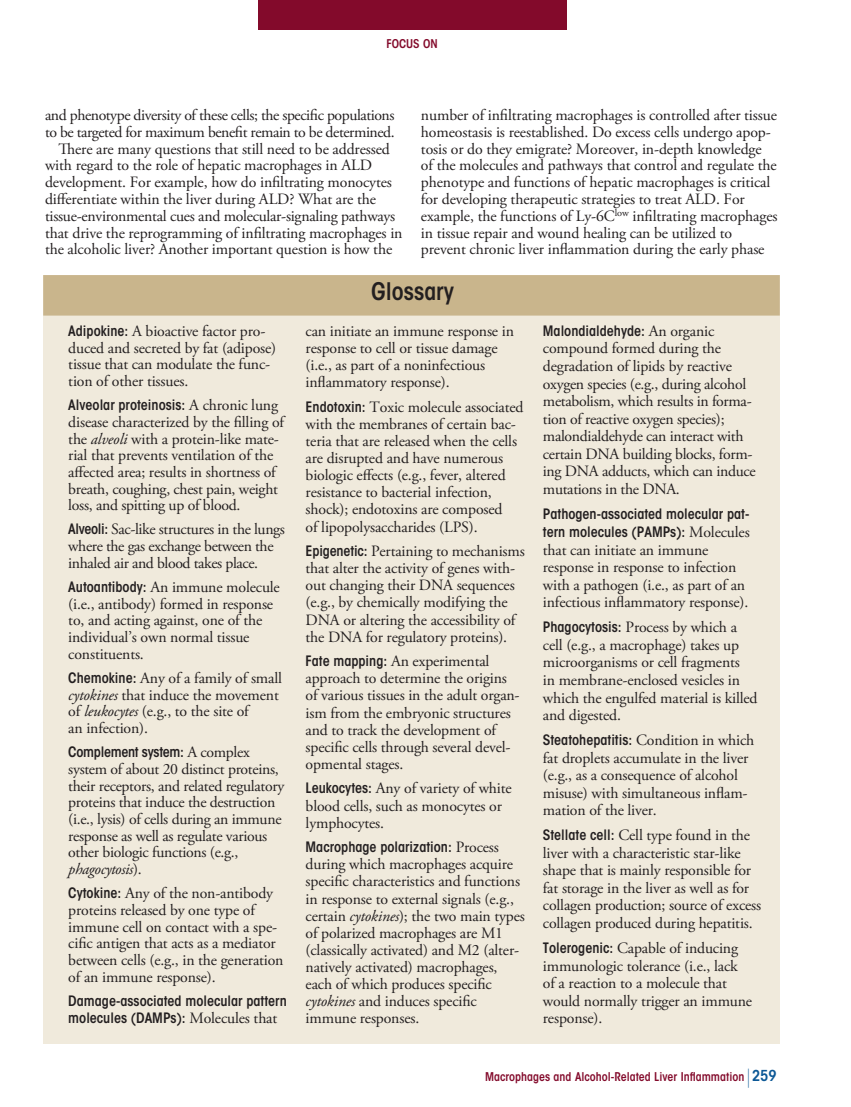
<style>
.page{position:relative;width:851px;height:1107px;background:#fff}
.page>*{position:absolute;margin:0;border:0;box-sizing:border-box;transform-origin:0 0}
.Sidebar_Head{font:600 condensed 24px "ITC Avant Garde Std";color:#231f20}
.Glossary_Name{font:15.75px/17.1px "Adobe Garamond Pro";letter-spacing:-.01em;color:#231f20}
.BT{font:15.75px/16.8px "Adobe Garamond Pro";letter-spacing:-.01em;color:#231f20}
.BT_1st{font:15.75px/16.8px "Adobe Garamond Pro";letter-spacing:-.03em;color:#231f20}
.Glossary_Name-2{font:600 condensed 14.25px/17.4px "ITC Avant Garde Std";color:#231f20}
.Glossary_Name-3{font:600 condensed 14.25px "ITC Avant Garde Std";letter-spacing:-.02em;color:#231f20}
.Running_Head{font:600 condensed 12px "ITC Avant Garde Std";color:#830a2b}
.s1{font-family:"ITC Avant Garde Std";font-weight:600;font-stretch:condensed;font-size:14.25px}
.s2{font-family:"Adobe Garamond Pro";font-weight:400;font-stretch:normal;font-size:15.75px}
.s3{font-style:italic}
.s4{font-weight:200;font-style:italic;font-size:16.5px;color:#0c5896}
.s5{font-size:15px;color:#0c5896}
</style>
<div class="page">
<div style="left:258px;top:0;width:309px;height:30px;background:#830a2b"></div>
<div style="left:43px;top:275px;width:736px;height:769px;background:#f0eadc"></div>
<div style="left:43px;top:275px;width:736px;height:41px;background:#c9b58c"></div>
<p class="Running_Head" style="left:386px;top:36px;width:53px">FOCUS ON</p>
<p class="BT_1st" style="left:45px;top:107px;width:351px">and phenotype diversity of these cells; the specific populations to be targeted for maximum benefit remain to be determined.</p>
<p class="BT" style="left:45px;top:141px;width:359px;text-indent:14px">There are many questions that still need to be addressed with regard to the role of hepatic macrophages in ALD development. For example, how do infiltrating monocytes differentiate within the liver during ALD? What are the tissue-environmental cues and molecular-signaling pathways that drive the reprogramming of infiltrating macrophages in the alcoholic liver? Another important question is how the</p>
<p class="BT" style="left:421px;top:107px;width:358px">number of infiltrating macrophages is controlled after tissue homeostasis is reestablished. Do excess cells undergo apop&shy;tosis or do they emigrate? Moreover, in-depth knowledge of the molecules and pathways that control and regulate the phenotype and functions of hepatic macrophages is critical for developing therapeutic strategies to treat ALD. For example, the functions of Ly-6C<sup>low</sup> infiltrating macrophages in tissue repair and wound healing can be utilized to prevent chronic liver inflammation during the early phase</p>
<p class="Sidebar_Head" style="left:371px;top:276px;width:84px">Glossary</p>
<p class="Glossary_Name" style="left:68px;top:323px;width:209px;line-height:16.6px"><span class="s1">Adipokine:</span> A bioactive factor pro&shy;duced and secreted by fat (adipose) tissue that can modulate the func&shy;tion of other tissues.</p>
<p class="Glossary_Name-2" style="left:68px;top:396px;width:211px">Alveolar proteinosis: <span class="s2">A chronic lung</span></p>
<p class="Glossary_Name" style="left:68px;top:414px;width:217px;line-height:16.6px">disease characterized by the filling of the <span class="s3">alveoli</span> with a protein-like mate&shy;rial that prevents ventilation of the affected area; results in shortness of breath, coughing, chest pain, weight loss, and spitting up of blood.</p>
<p class="Glossary_Name" style="left:68px;top:522px;width:218px;line-height:16.6px"><span class="s1">Alveoli:</span> Sac-like structures in the lungs where the gas exchange between the inhaled air and blood takes place.</p>
<p class="Glossary_Name" style="left:68px;top:579px;width:213px;line-height:16.6px"><span class="s1">Autoantibody:</span> An immune molecule (i.e., antibody) formed in response to, and acting against, one of the individual’s own normal tissue constituents.</p>
<p class="Glossary_Name" style="left:68px;top:670px;width:215px;line-height:16.6px"><span class="s1">Chemokine:</span> Any of a family of small <span class="s3">cytokines</span> that induce the movement of <span class="s3">leukocytes</span> (e.g., to the site of<br>an infection).</p>
<p class="Glossary_Name-3" style="left:68px;top:743px;width:183px">Complement system: <span class="s2">A complex</span></p>
<p class="Glossary_Name" style="left:68px;top:761px;width:217px;line-height:16.6px">system of about 20 distinct proteins, their receptors, and related regulatory proteins that induce the destruction (i.e., lysis) of cells during an immune response as well as regulate various other biologic functions (e.g., <span class="s3">phagocytosis</span>).</p>
<p class="Glossary_Name" style="left:68px;top:885px;width:217px;line-height:16.6px"><span class="s1">Cytokine:</span> Any of the non-antibody proteins released by one type of immune cell on contact with a spe&shy;cific antigen that acts as a mediator between cells (e.g., in the generation of an immune response).</p>
<p class="Glossary_Name-2" style="left:68px;top:992px;width:220px">Damage-associated molecular pattern molecules (DAMPs): <span class="s2">Molecules that</span></p>
<p class="Glossary_Name" style="left:305px;top:323px;width:210px">can initiate an immune response in response to cell or tissue damage (i.e., as part of a noninfectious inflammatory response).</p>
<p class="Glossary_Name" style="left:305px;top:399px;width:219px"><span class="s1">Endotoxin:</span> Toxic molecule associated with the membranes of certain bac&shy;teria that are released when the cells are disrupted and have numerous biologic effects (e.g., fever, altered resistance to bacterial infection, shock); endotoxins are composed<br>of lipopolysaccharides (LPS).</p>
<p class="Glossary_Name" style="left:305px;top:543px;width:221px"><span class="s1">Epigenetic:</span> Pertaining to mechanisms that alter the activity of genes with&shy;out changing their DNA sequences (e.g., by chemically modifying the DNA or altering the accessibility of the DNA for regulatory proteins).</p>
<p class="Glossary_Name" style="left:305px;top:653px;width:215px"><span class="s1">Fate mapping:</span> An experimental approach to determine the origins of various tissues in the adult organ&shy;ism from the embryonic structures and to track the development of specific cells through several devel&shy;opmental stages.</p>
<p class="Glossary_Name" style="left:305px;top:780px;width:207px"><span class="s1">Leukocytes:</span> Any of variety of white blood cells, such as monocytes or lymphocytes.</p>
<p class="Glossary_Name-2" style="left:305px;top:838px;width:195px">Macrophage polarization: <span class="s2">Process</span></p>
<p class="Glossary_Name" style="left:305px;top:856px;width:221px">during which macrophages acquire specific characteristics and functions in response to external signals (e.g., certain <span class="s3">cytokines</span>); the two main types of polarized macrophages are M1 (classically activated) and M2 (alter&shy;natively activated) macrophages, each of which produces specific <span class="s3">cytokines</span> and induces specific immune responses.</p>
<p class="Glossary_Name-2" style="left:543px;top:322px;width:173px">Malondialdehyde: <span class="s2">An organic</span></p>
<p class="Glossary_Name" style="left:543px;top:340px;width:214px;line-height:17.5px">compound formed during the degradation of lipids by reactive oxygen species (e.g., during alcohol metabolism, which results in forma&shy;tion of reactive oxygen species); malondialdehyde can interact with certain DNA building blocks, form&shy;ing DNA adducts, which can induce mutations in the DNA.</p>
<p class="Glossary_Name-2" style="left:543px;top:504px;width:208px;line-height:18.3px">Pathogen-associated molecular pat&shy;tern molecules (PAMPs): <span class="s2">Molecules</span></p>
<p class="Glossary_Name" style="left:543px;top:541px;width:207px;line-height:17.5px">that can initiate an immune response in response to infection with a pathogen (i.e., as part of an infectious inflammatory response).</p>
<p class="Glossary_Name" style="left:543px;top:619px;width:216px;line-height:17.5px"><span class="s1">Phagocytosis:</span> Process by which a cell (e.g., a macrophage) takes up microorganisms or cell fragments<br>in membrane-enclosed vesicles in which the engulfed material is killed and digested.</p>
<p class="Glossary_Name-2" style="left:543px;top:731px;width:213px">Steatohepatitis: <span class="s2">Condition in which</span></p>
<p class="Glossary_Name" style="left:543px;top:749px;width:207px;line-height:17.5px">fat droplets accumulate in the liver (e.g., as a consequence of alcohol misuse) with simultaneous inflam&shy;mation of the liver.</p>
<p class="Glossary_Name" style="left:543px;top:827px;width:220px;line-height:17.5px"><span class="s1">Stellate cell:</span> Cell type found in the liver with a characteristic star-like shape that is mainly responsible for fat storage in the liver as well as for collagen production; source of excess collagen produced during hepatitis.</p>
<p class="Glossary_Name" style="left:543px;top:940px;width:211px;line-height:17.5px"><span class="s1">Tolerogenic:</span> Capable of inducing immunologic tolerance (i.e., lack of a reaction to a molecule that would normally trigger an immune response).</p>
<p class="Running_Head" style="left:485px;top:1069px;width:293px">Macrophages and Alcohol-Related Liver Inflammation<span class="s4">|</span><span class="s5">259</span></p>
</div>
